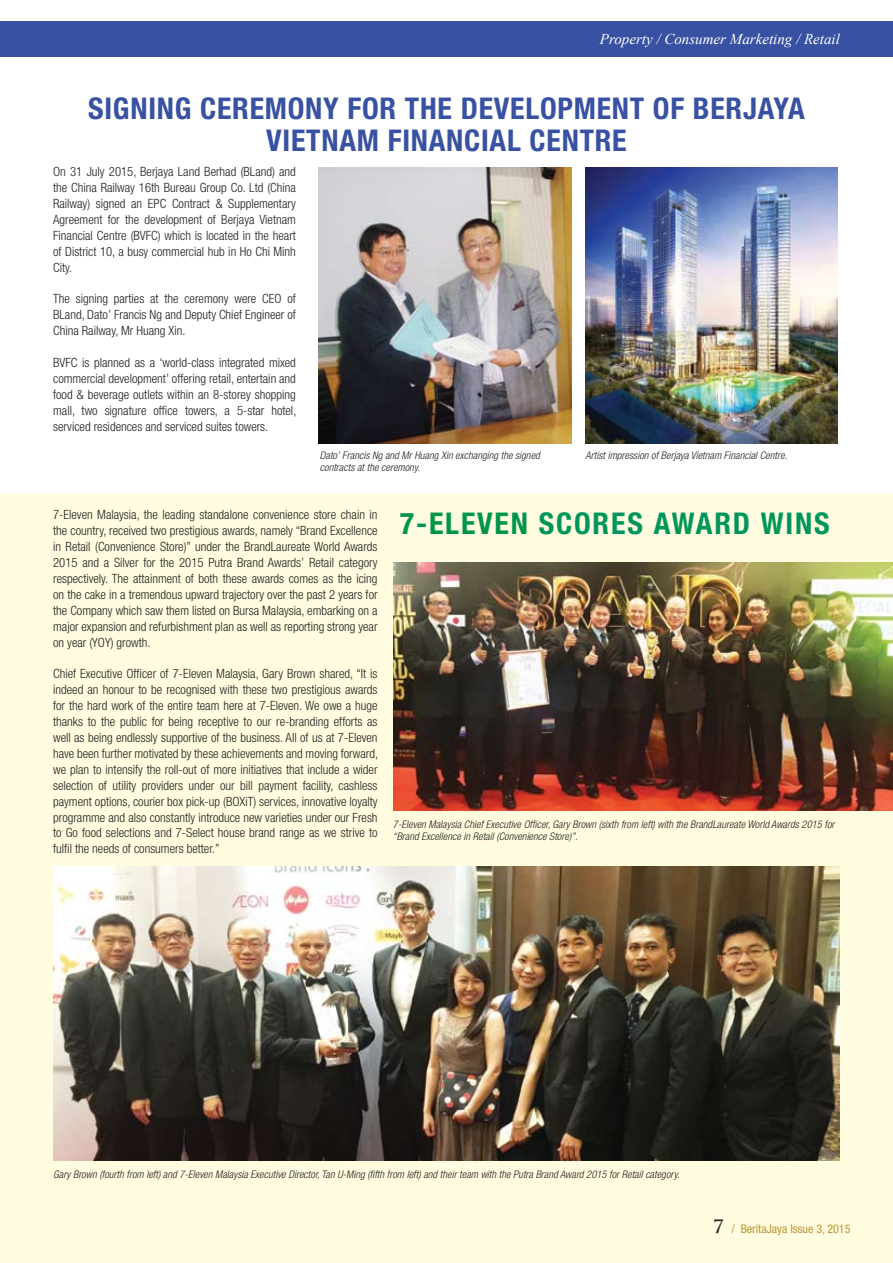
<style>
.page{position:relative;width:893px;height:1263px;background:#fff}
.page>*{position:absolute;margin:0;border:0;box-sizing:border-box;transform-origin:0 0}
.t1{font:700 condensed 30px/31.5px "Helvetica Neue LT Std";letter-spacing:.025em;color:#3851a2;text-align:center}
.t2{font:700 condensed 30px "Helvetica Neue LT Std";letter-spacing:.06em;color:#00965b}
.t3{font:italic 15px "Times New Roman";color:#fff}
.t4{font:300 condensed 12.75px/15.9px "Helvetica Neue LT Std";color:#231f20;text-align:justify}
.t5{font:condensed 12px "Helvetica Neue LT Std";color:#bc9633}
.t6{font:italic 300 condensed 10.5px/12.6px "Helvetica Neue LT Std";letter-spacing:.005em;color:#231f20}
.s1{color:#00954d}
.s2{font-family:"Trajan Pro";font-weight:700;font-stretch:normal;font-size:18px;color:#231f20}
</style>
<div class="page">
<div style="left:0;top:493px;width:893px;height:770px;background:#fffcdf"></div>
<div style="left:0;top:21px;width:893px;height:36px;background:#3851a2"></div>
<img style="left:319px;top:167px;width:252px;height:276px">
<img style="left:585px;top:167px;width:252px;height:277px">
<img style="left:393px;top:563px;width:500px;height:248px">
<img style="left:53px;top:866px;width:787px;height:295px">
<p class="t3" style="left:600px;top:31px;width:241px">Property / Consumer Marketing / Retail</p>
<h1 class="t1" style="left:88px;top:92px;width:718px">SIGNING CEREMONY FOR THE DEVELOPMENT OF BERJAYA<br>VIETNAM FINANCIAL CENTRE</h1>
<p class="t4" style="left:53px;top:164px;width:244px">On 31 July 2015, Berjaya Land Berhad (BLand) and the China Railway 16th Bureau Group Co. Ltd (China Railway) signed an EPC Contract &amp; Supplementary Agreement for the development of Berjaya Vietnam Financial Centre (BVFC) which is located in the heart of District 10, a busy commercial hub in Ho Chi Minh City.</p>
<p class="t4" style="left:53px;top:291px;width:244px">The signing parties at the ceremony were CEO of BLand, Dato’ Francis Ng and Deputy Chief Engineer of China Railway, Mr Huang Xin.</p>
<p class="t4" style="left:53px;top:354px;width:245px">BVFC is planned as a ‘world-class integrated mixed commercial development’ offering retail, entertain and food &amp; beverage outlets within an 8-storey shopping mall, two signature office towers, a 5-star hotel, serviced residences and serviced suites towers.</p>
<p class="t6" style="left:320px;top:449px;width:222px">Dato’ Francis Ng and Mr Huang Xin exchanging the signed</p>
<p class="t6" style="left:585px;top:449px;width:203px">Artist impression of Berjaya Vietnam Financial Centre.</p>
<p class="t6" style="left:320px;top:461px;width:102px">contracts at the ceremony.</p>
<h1 class="t2" style="left:400px;top:505px;width:431px"><span class="s1">7</span>-<span class="s1">ELEVEN</span> SCORES AWARD WINS</h1>
<p class="t4" style="left:53px;top:507px;width:326px">7-Eleven Malaysia, the leading standalone convenience store chain in the country, received two prestigious awards, namely “Brand Excellence in Retail (Convenience Store)” under the BrandLaureate World Awards 2015 and a Silver for the 2015 Putra Brand Awards’ Retail category respectively. The attainment of both these awards comes as the icing on the cake in a tremendous upward trajectory over the past 2 years for the Company which saw them listed on Bursa Malaysia, embarking on a major expansion and refurbishment plan as well as reporting strong year on year (YOY) growth.</p>
<p class="t4" style="left:53px;top:666px;width:326px">Chief Executive Officer of 7-Eleven Malaysia, Gary Brown shared, “It is indeed an honour to be recognised with these two prestigious awards for the hard work of the entire team here at 7-Eleven. We owe a huge thanks to the public for being receptive to our re-branding efforts as well as being endlessly supportive of the business. All of us at 7-Eleven have been further motivated by these achievements and moving forward, we plan to intensify the roll-out of more initiatives that include a wider selection of utility providers under our bill payment facility, cashless payment options, courier box pick-up (BOXiT) services, innovative loyalty programme and also constantly introduce new varieties under our Fresh to Go food selections and 7-Select house brand range as we strive to fulfil the needs of consumers better.”</p>
<p class="t6" style="left:393px;top:818px;width:443px">7-Eleven Malaysia Chief Executive Officer, Gary Brown (sixth from left) with the BrandLaureate World Awards 2015 for “Brand Excellence in Retail (Convenience Store)”.</p>
<p class="t6" style="left:53px;top:1168px;width:628px">Gary Brown (fourth from left) and 7-Eleven Malaysia Executive Director, Tan U-Ming (fifth from left) and their team with the Putra Brand Award 2015 for Retail category.</p>
<p class="t5" style="left:713px;top:1222px;width:139px"><span class="s2">7</span> / BeritaJaya Issue 3, 2015</p>
</div>
